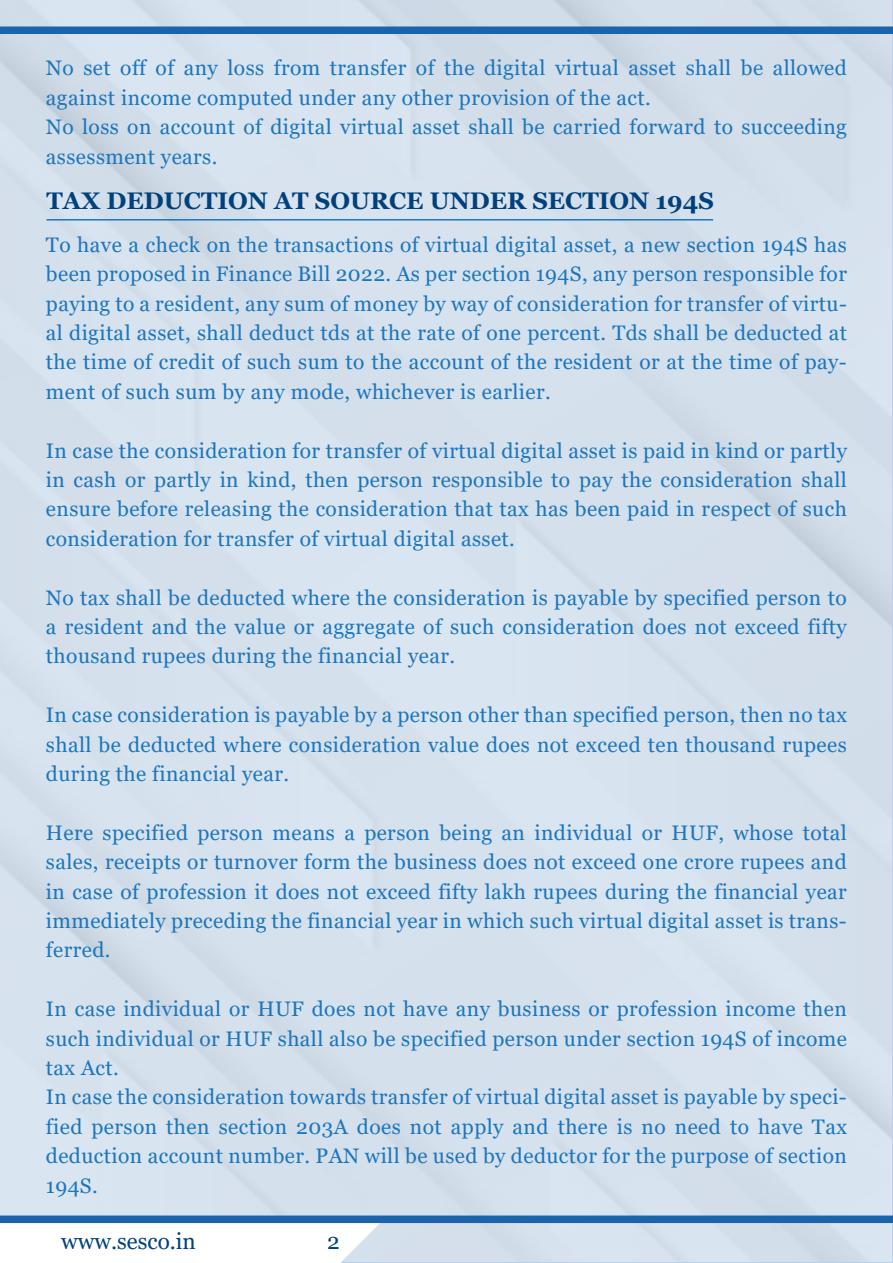
<style>
.page{position:relative;width:893px;height:1263px;background:#fff}
.page>*{position:absolute;margin:0;border:0;box-sizing:border-box;transform-origin:0 0}
.t1{font:700 24px "Georgia";color:#00417c}
.t2{font:22.5px "Georgia";color:#00417c}
.t3{font:21px/29.4px "Georgia";letter-spacing:.02em;color:#1d76bb;text-align:justify}
</style>
<div class="page">
<svg style="left:0;top:1223px;width:380px;height:40px"></svg>
<div style="left:0;top:27px;width:893px;height:7px;background:#1b64ac"></div>
<div style="left:0;top:1215px;width:893px;height:8px;background:#1b64ac"></div>
<hr style="left:47px;top:219px;width:666px;height:2px;background:#1d76bb">
<p class="t3" style="left:46px;top:54px;width:802px;text-align:left">No set off of any loss from transfer of the digital virtual asset shall be allowed against income computed under any other provision of the act.<br>No loss on account of digital virtual asset shall be carried forward to succeeding assessment years.</p>
<p class="t1" style="left:46px;top:185px;width:669px">TAX DEDUCTION AT SOURCE UNDER SECTION 194S</p>
<p class="t3" style="left:46px;top:230px;width:802px">To have a check on the transactions of virtual digital asset, a new section 194S has been proposed in Finance Bill 2022. As per section 194S, any person responsible for paying to a resident, any sum of money by way of consideration for transfer of virtu&shy;al digital asset, shall deduct tds at the rate of one percent. Tds shall be deducted at the time of credit of such sum to the account of the resident or at the time of pay&shy;ment of such sum by any mode, whichever is earlier.</p>
<p class="t3" style="left:46px;top:436px;width:802px">In case the consideration for transfer of virtual digital asset is paid in kind or partly in cash or partly in kind, then person responsible to pay the consideration shall ensure before releasing the consideration that tax has been paid in respect of such consideration for transfer of virtual digital asset.</p>
<p class="t3" style="left:46px;top:583px;width:802px">No tax shall be deducted where the consideration is payable by specified person to a resident and the value or aggregate of such consideration does not exceed fifty thousand rupees during the financial year.</p>
<p class="t3" style="left:46px;top:701px;width:802px">In case consideration is payable by a person other than specified person, then no tax shall be deducted where consideration value does not exceed ten thousand rupees during the financial year.</p>
<p class="t3" style="left:46px;top:818px;width:802px">Here specified person means a person being an individual or HUF, whose total sales, receipts or turnover form the business does not exceed one crore rupees and in case of profession it does not exceed fifty lakh rupees during the financial year immediately preceding the financial year in which such virtual digital asset is trans&shy;ferred.</p>
<p class="t3" style="left:46px;top:995px;width:802px;text-align:left">In case individual or HUF does not have any business or profession income then such individual or HUF shall also be specified person under section 194S of income tax Act.<br>In case the consideration towards transfer of virtual digital asset is payable by speci&shy;fied person then section 203A does not apply and there is no need to have Tax deduction account number. PAN will be used by deductor for the purpose of section 194S.</p>
<p class="t2" style="left:61px;top:1227px;width:136px">www.sesco.in</p>
<p class="t2" style="left:327px;top:1227px;width:14px">2</p>
</div>
